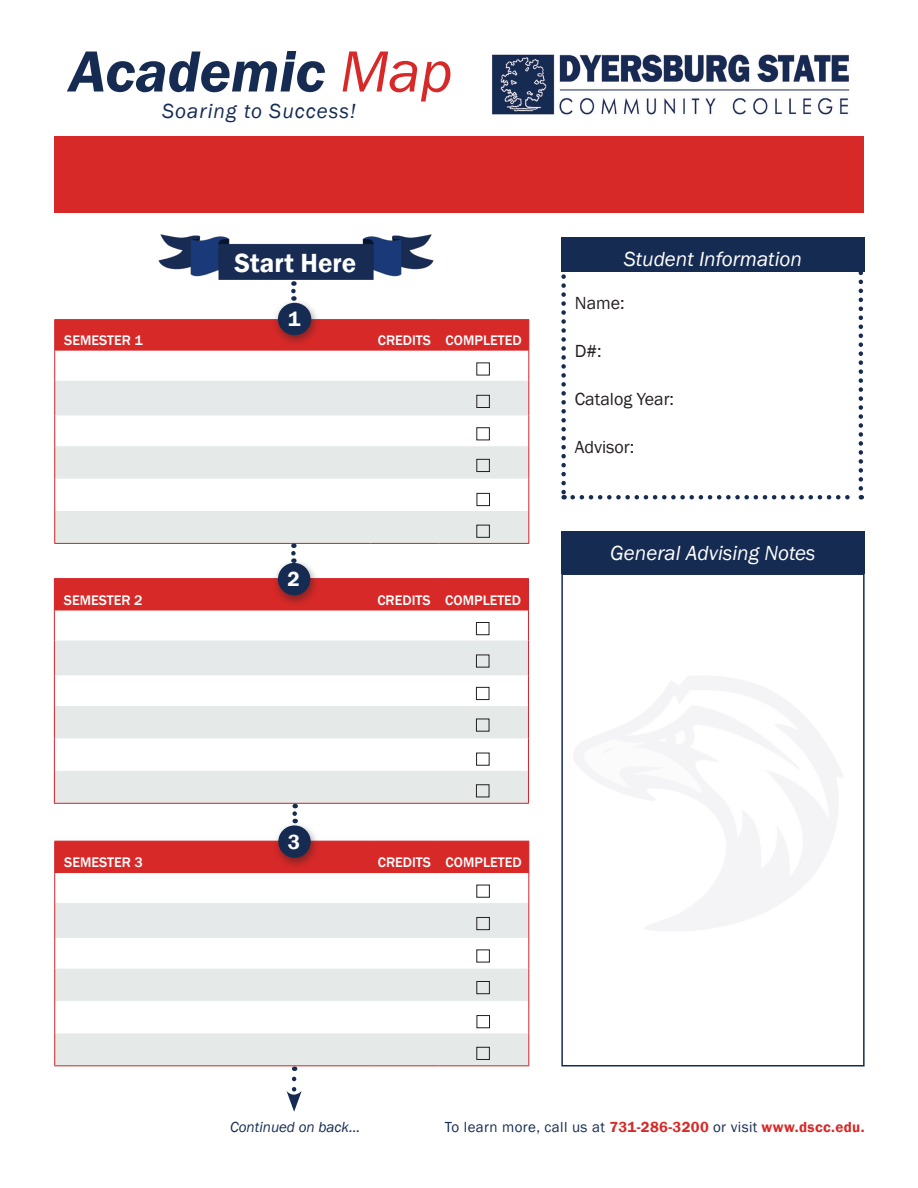
<style>
.page{position:relative;width:918px;height:1188px;background:#fff}
.page>*{position:absolute;margin:0;border:0;box-sizing:border-box;transform-origin:0 0}
.t1{font:italic 600 60px "Franklin Gothic";letter-spacing:-.005em;color:#162b52}
.t2{font:600 27px "Franklin Gothic";color:#fff}
.t3{font:italic 21px "Franklin Gothic";color:#fff}
.t4{font:italic 21px "Franklin Gothic";letter-spacing:.05em;color:#162b52}
.t5{font:600 21px "Franklin Gothic";color:#fff}
.t6{font:18px "Franklin Gothic";color:#231f20}
.t7{font:15px "Franklin Gothic";letter-spacing:.025em;color:#162b52}
.t8{font:italic 15px "Franklin Gothic";color:#162b52}
.t9{font:500 14.25px "Franklin Gothic";color:#fff}
.s1{font-weight:400;color:#d72928}
.s2{font-weight:600;color:#d72928}
</style>
<div class="page">
<svg style="left:287px;top:1079px;width:15px;height:33px"></svg>
<div style="left:561px;top:573px;width:304px;height:493px;border:2px solid #162b52"></div>
<div style="left:561px;top:531px;width:304px;height:42px;background:#162b52"></div>
<div style="left:54px;top:136px;width:810px;height:77px;background:#d72928"></div>
<div style="left:55px;top:320px;width:473px;height:31px;background:#d72928"></div>
<div style="left:55px;top:381px;width:473px;height:34px;background:#e6e9ea"></div>
<div style="left:55px;top:446px;width:473px;height:33px;background:#e5eae8"></div>
<hr style="left:54px;top:319px;width:316px;height:1px;background:#d1232a">
<hr style="left:54px;top:320px;width:1px;height:31px;background:#d1232a">
<hr style="left:370px;top:319px;width:68px;height:1px;background:#d1232a">
<hr style="left:438px;top:319px;width:91px;height:1px;background:#d1232a">
<hr style="left:528px;top:320px;width:1px;height:31px;background:#d1232a">
<hr style="left:54px;top:351px;width:1px;height:30px;background:#d1232a">
<hr style="left:528px;top:351px;width:1px;height:30px;background:#d1232a">
<hr style="left:54px;top:381px;width:1px;height:34px;background:#d1232a">
<hr style="left:528px;top:381px;width:1px;height:34px;background:#d1232a">
<hr style="left:54px;top:415px;width:1px;height:31px;background:#d1232a">
<hr style="left:528px;top:415px;width:1px;height:31px;background:#d1232a">
<hr style="left:54px;top:446px;width:1px;height:33px;background:#d1232a">
<hr style="left:528px;top:446px;width:1px;height:33px;background:#d1232a">
<hr style="left:54px;top:479px;width:1px;height:32px;background:#d1232a">
<hr style="left:528px;top:479px;width:1px;height:32px;background:#d1232a">
<hr style="left:54px;top:511px;width:1px;height:32px;background:#d1232a">
<hr style="left:54px;top:543px;width:316px;height:1px;background:#d1232a">
<div style="left:272px;top:299px;width:49px;height:48px;background:#231f20;opacity:.5"></div>
<div style="left:278px;top:303px;width:33px;height:32px;background:#162b52;border-radius:50%"></div>
<img style="left:158px;top:234px;width:276px;height:50px">
<div style="left:476px;top:395px;width:14px;height:13px;border:1px solid #231f20"></div>
<div style="left:476px;top:427px;width:14px;height:13px;border:1px solid #231f20"></div>
<div style="left:476px;top:459px;width:14px;height:13px;border:1px solid #231f20"></div>
<img style="left:492px;top:54px;width:358px;height:61px">
<div style="left:477px;top:493px;width:13px;height:13px;border:1px solid #231f20"></div>
<div style="left:55px;top:579px;width:473px;height:32px;background:#d72928"></div>
<div style="left:55px;top:641px;width:473px;height:34px;background:#e6e9ea"></div>
<div style="left:55px;top:706px;width:473px;height:32px;background:#e5eae8"></div>
<hr style="left:54px;top:578px;width:316px;height:1px;background:#d1232a">
<hr style="left:54px;top:579px;width:1px;height:32px;background:#d1232a">
<hr style="left:370px;top:578px;width:68px;height:1px;background:#d1232a">
<hr style="left:438px;top:578px;width:91px;height:1px;background:#d1232a">
<hr style="left:528px;top:579px;width:1px;height:32px;background:#d1232a">
<hr style="left:54px;top:611px;width:1px;height:30px;background:#d1232a">
<hr style="left:528px;top:611px;width:1px;height:30px;background:#d1232a">
<hr style="left:54px;top:641px;width:1px;height:34px;background:#d1232a">
<hr style="left:528px;top:641px;width:1px;height:34px;background:#d1232a">
<hr style="left:54px;top:675px;width:1px;height:31px;background:#d1232a">
<hr style="left:528px;top:675px;width:1px;height:31px;background:#d1232a">
<hr style="left:54px;top:706px;width:1px;height:32px;background:#d1232a">
<hr style="left:528px;top:706px;width:1px;height:32px;background:#d1232a">
<hr style="left:54px;top:738px;width:1px;height:33px;background:#d1232a">
<hr style="left:528px;top:738px;width:1px;height:33px;background:#d1232a">
<hr style="left:528px;top:771px;width:1px;height:32px;background:#d1232a">
<hr style="left:438px;top:803px;width:91px;height:1px;background:#d1232a">
<div style="left:476px;top:622px;width:13px;height:13px;border:1px solid #231f20"></div>
<div style="left:476px;top:655px;width:13px;height:13px;border:1px solid #231f20"></div>
<div style="left:476px;top:687px;width:13px;height:13px;border:1px solid #231f20"></div>
<div style="left:476px;top:719px;width:13px;height:13px;border:1px solid #231f20"></div>
<div style="left:476px;top:753px;width:14px;height:13px;border:1px solid #231f20"></div>
<div style="left:272px;top:559px;width:48px;height:48px;background:#231f20;opacity:.5"></div>
<div style="left:278px;top:563px;width:32px;height:32px;background:#162b52;border-radius:50%"></div>
<div style="left:55px;top:842px;width:473px;height:31px;background:#d72928"></div>
<div style="left:55px;top:903px;width:473px;height:35px;background:#e6e9ea"></div>
<div style="left:55px;top:969px;width:473px;height:32px;background:#e5eae8"></div>
<svg style="left:55px;top:1033px;width:474px;height:38px;background:#e8eae9"></svg>
<hr style="left:54px;top:841px;width:316px;height:1px;background:#d1232a">
<hr style="left:54px;top:842px;width:1px;height:31px;background:#d1232a">
<hr style="left:370px;top:841px;width:68px;height:1px;background:#d1232a">
<hr style="left:438px;top:841px;width:91px;height:1px;background:#d1232a">
<hr style="left:528px;top:842px;width:1px;height:31px;background:#d1232a">
<hr style="left:54px;top:873px;width:1px;height:30px;background:#d1232a">
<hr style="left:528px;top:873px;width:1px;height:30px;background:#d1232a">
<hr style="left:54px;top:903px;width:1px;height:35px;background:#d1232a">
<hr style="left:528px;top:903px;width:1px;height:35px;background:#d1232a">
<hr style="left:54px;top:938px;width:1px;height:31px;background:#d1232a">
<hr style="left:528px;top:938px;width:1px;height:31px;background:#d1232a">
<hr style="left:54px;top:969px;width:1px;height:32px;background:#d1232a">
<hr style="left:528px;top:969px;width:1px;height:32px;background:#d1232a">
<hr style="left:54px;top:1001px;width:1px;height:32px;background:#d1232a">
<hr style="left:528px;top:1001px;width:1px;height:32px;background:#d1232a">
<hr style="left:54px;top:1033px;width:1px;height:32px;background:#d1232a">
<hr style="left:528px;top:1033px;width:1px;height:32px;background:#d1232a">
<hr style="left:54px;top:1065px;width:316px;height:1px;background:#d1232a">
<hr style="left:370px;top:1065px;width:68px;height:1px;background:#d1232a">
<hr style="left:438px;top:1065px;width:91px;height:1px;background:#d1232a">
<div style="left:476px;top:885px;width:14px;height:13px;border:1px solid #231f20"></div>
<div style="left:476px;top:917px;width:14px;height:13px;border:1px solid #231f20"></div>
<div style="left:476px;top:981px;width:14px;height:13px;border:1px solid #231f20"></div>
<div style="left:477px;top:1015px;width:13px;height:13px;border:1px solid #231f20"></div>
<div style="left:476px;top:1047px;width:14px;height:13px;border:1px solid #231f20"></div>
<div style="left:272px;top:822px;width:48px;height:48px;background:#231f20;opacity:.5"></div>
<div style="left:278px;top:825px;width:33px;height:33px;background:#162b52;border-radius:50%"></div>
<svg style="left:55px;top:511px;width:474px;height:52px"></svg>
<svg style="left:54px;top:771px;width:474px;height:37px;background:#e6e5e3"></svg>
<svg style="left:292px;top:814px;width:5px;height:9px"></svg>
<svg style="left:291px;top:281px;width:5px;height:20px"></svg>
<svg style="left:561px;top:277px;width:5px;height:223px"></svg>
<svg style="left:573px;top:495px;width:289px;height:5px"></svg>
<svg style="left:859px;top:272px;width:4px;height:216px"></svg>
<div style="left:561px;top:238px;width:304px;height:34px;background:#162b52"></div>
<p class="t1" style="left:69px;top:33px;width:385px">Academic <span class="s1">Map</span></p>
<p class="t4" style="left:162px;top:98px;width:195px">Soaring to Success!</p>
<p class="t2" style="left:235px;top:247px;width:123px">Start Here</p>
<p class="t5" style="left:288px;top:306px;width:14px">1</p>
<p class="t9" style="left:64px;top:331px;width:80px">SEMESTER 1</p>
<p class="t9" style="left:378px;top:331px;width:55px">CREDITS</p>
<p class="t9" style="left:446px;top:331px;width:78px">COMPLETED</p>
<p class="t5" style="left:288px;top:567px;width:14px">2</p>
<p class="t9" style="left:64px;top:591px;width:80px">SEMESTER 2</p>
<p class="t9" style="left:377px;top:591px;width:55px">CREDITS</p>
<p class="t9" style="left:445px;top:591px;width:78px">COMPLETED</p>
<p class="t3" style="left:624px;top:246px;width:180px">Student Information</p>
<p class="t6" style="left:575px;top:292px;width:51px">Name:</p>
<p class="t6" style="left:575px;top:340px;width:28px">D#:</p>
<p class="t6" style="left:575px;top:388px;width:101px">Catalog Year:</p>
<p class="t6" style="left:575px;top:436px;width:61px">Advisor:</p>
<p class="t3" style="left:610px;top:539px;width:207px">General Advising Notes</p>
<p class="t5" style="left:288px;top:829px;width:14px">3</p>
<p class="t9" style="left:64px;top:853px;width:80px">SEMESTER 3</p>
<p class="t9" style="left:378px;top:853px;width:55px">CREDITS</p>
<p class="t9" style="left:446px;top:853px;width:78px">COMPLETED</p>
<p class="t8" style="left:230px;top:1117px;width:132px">Continued on back...</p>
<p class="t7" style="left:445px;top:1117px;width:421px">To learn more, call us at <span class="s2">731-286-3200</span> or visit <span class="s2">www.dscc.edu.</span></p>
</div>
